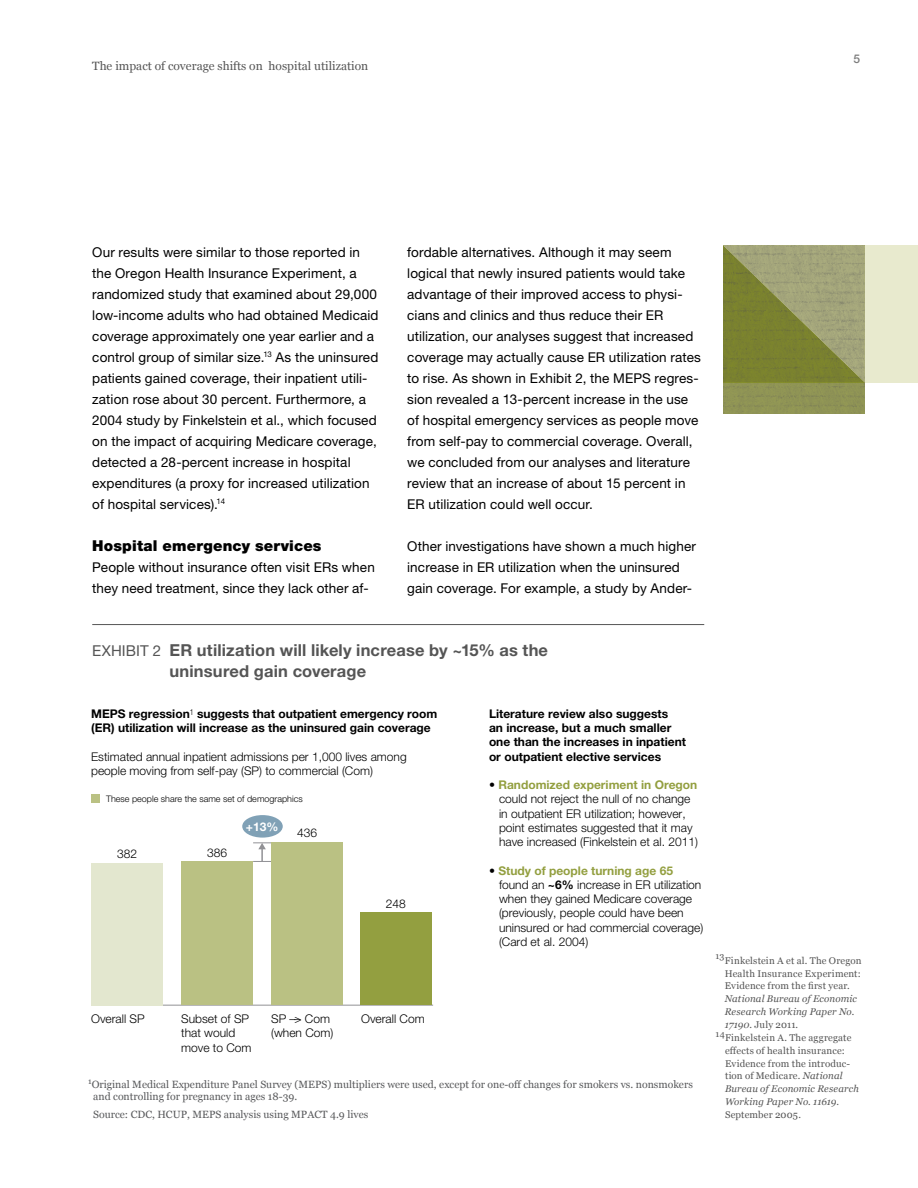
<style>
.page{position:relative;width:918px;height:1188px;background:#fff}
.page>*{position:absolute;margin:0;border:0;box-sizing:border-box;transform-origin:0 0}
.t1{font:700 16.5px/21px "Helvetica Neue";letter-spacing:.01em;color:#555}
.t2{font:300 15px "Helvetica Neue";color:#000}
.t3{font:900 15px "Helvetica Neue";letter-spacing:.01em;color:#000}
.t4{font:13.5px/21px "Helvetica Neue";letter-spacing:.01em;color:#000}
.t5{font:300 12px/14.2px "Helvetica Neue LT Std";color:#000}
.t6{font:700 12px/14.2px "Helvetica Neue LT Std";color:#000}
.t7{font:12px "Georgia";color:#555}
.t8{font:700 12px "Helvetica Neue LT Std";color:#fff}
.t9{font:500 12px "Helvetica Neue";color:#7d7d7d}
.t10{font:10.5px/12.8px "Georgia";color:#58595b}
.t11{font:9.75px/12.8px "Georgia";letter-spacing:.02em;color:#555;text-align:justify}
.t12{font:italic 9.75px/12.8px "Georgia";letter-spacing:.015em;color:#555}
.t13{font:300 9px "Helvetica Neue LT Std";color:#000}
.t14{font:9px "Georgia";color:#555}
.s1{font-family:"Helvetica Neue LT Std";font-weight:400;font-size:15px}
.s2{font-weight:700}
.s3{font-weight:700;color:#939f40}
.s4{font-style:normal}
.s5{font-style:italic}
</style>
<div class="page">
<div style="left:723px;top:245px;width:195px;height:137px;background:#e8eace"></div>
<div style="left:723px;top:382px;width:142px;height:31px;background:#8e9355"></div>
<svg style="left:723px;top:245px;width:142px;height:137px"></svg>
<hr style="left:92px;top:624px;width:612px;height:1px;background:#555">
<hr style="left:91px;top:1005px;width:342px;height:1px;background:#919195">
<div style="left:242px;top:815px;width:41px;height:23px;background:#80a1b6;border-radius:50%"></div>
<div style="left:91px;top:794px;width:9px;height:9px;background:#bac183"></div>
<svg style="left:253px;top:843px;width:18px;height:19px"></svg>
<div style="left:360px;top:913px;width:72px;height:92px;background:#939f40"></div>
<div style="left:271px;top:843px;width:72px;height:162px;background:#bac183"></div>
<div style="left:181px;top:861px;width:72px;height:144px;background:#bac183"></div>
<div style="left:91px;top:863px;width:72px;height:142px;background:#e3e7cf"></div>
<p class="t7" style="left:92px;top:57px;width:278px">The impact of coverage shifts on hospital utilization</p>
<p class="t9" style="left:853px;top:52px;width:8px">5</p>
<p class="t4" style="left:92px;top:241px;width:288px">Our results were similar to those reported in the Oregon Health Insurance Experiment, a randomized study that examined about 29,000 low-income adults who had obtained Medicaid coverage approximately one year earlier and a control group of similar size.<sup>13</sup> As the uninsured patients gained coverage, their inpatient utili&shy;zation rose about 30 percent. Furthermore, a 2004 study by Finkelstein et al., which focused on the impact of acquiring Medicare coverage, detected a 28-percent increase in hospital expenditures (a proxy for increased utilization of hospital services).<sup>14</sup></p>
<p class="t3" style="left:92px;top:536px;width:231px">Hospital emergency services</p>
<p class="t4" style="left:92px;top:556px;width:284px">People without insurance often visit ERs when they need treatment, since they lack other af-</p>
<p class="t4" style="left:407px;top:241px;width:295px">fordable alternatives. Although it may seem logical that newly insured patients would take advantage of their improved access to physi&shy;cians and clinics and thus reduce their ER utilization, our analyses suggest that increased coverage may actually cause ER utilization rates to rise. As shown in Exhibit 2, the MEPS regres&shy;sion revealed a 13-percent increase in the use of hospital emergency services as people move from self-pay to commercial coverage. Overall, we concluded from our analyses and literature review that an increase of about 15 percent in ER utilization could well occur.</p>
<p class="t4" style="left:407px;top:535px;width:290px">Other investigations have shown a much higher increase in ER utilization when the uninsured gain coverage. For example, a study by Ander-</p>
<p class="t2" style="left:90px;top:498px;width:489px">The post-reform health system: Meeting the challenges ahead — April 2013</p>
<p class="t2" style="left:90px;top:540px;width:63px">Utilization</p>
<p class="t2" style="left:90px;top:582px;width:86px">Exhibit 2 of 4</p>
<p class="t1" style="left:170px;top:639px;width:380px;text-indent:-77px"><span class="s1">EXHIBIT 2</span> ER utilization will likely increase by ~15% as the uninsured gain coverage</p>
<p class="t6" style="left:489px;top:706px;width:199px">Literature review also suggests<br>an increase, but a much smaller one than the increases in inpatient or outpatient elective services</p>
<p class="t5" style="left:499px;top:777px;width:200px;text-indent:-10px"><span class="s2">•</span> <span class="s3">Randomized experiment in Oregon </span>could not reject the null of no change in outpatient ER utilization; however, point estimates suggested that it may have increased (Finkelstein et al. 2011)</p>
<p class="t5" style="left:499px;top:863px;width:206px;text-indent:-10px"><span class="s2">•</span> <span class="s3">Study of people turning age 65 </span>found an <span class="s2">~6%</span> increase in ER utilization when they gained Medicare coverage (previously, people could have been uninsured or had commercial coverage) (Card et al. 2004)</p>
<p class="t6" style="left:91px;top:706px;width:348px">MEPS regression<sup>1</sup> suggests that outpatient emergency room (ER) utilization will increase as the uninsured gain coverage</p>
<p class="t5" style="left:91px;top:749px;width:317px">Estimated annual inpatient admissions per 1,000 lives among people moving from self-pay (SP) to commercial (Com)</p>
<p class="t13" style="left:106px;top:793px;width:198px">These people share the same set of demographics</p>
<p class="t8" style="left:246px;top:819px;width:34px">+13%</p>
<p class="t5" style="left:297px;top:826px;width:22px">436</p>
<p class="t5" style="left:117px;top:847px;width:22px">382</p>
<p class="t5" style="left:207px;top:845px;width:22px">386</p>
<p class="t5" style="left:386px;top:897px;width:22px">248</p>
<p class="t5" style="left:91px;top:1011px;width:55px">Overall SP</p>
<p class="t5" style="left:181px;top:1011px;width:72px">Subset of SP that would move to Com</p>
<p class="t5" style="left:271px;top:1011px;width:64px">SP ––&gt; Com (when Com)</p>
<p class="t5" style="left:361px;top:1011px;width:65px">Overall Com</p>
<p class="t10" style="left:93px;top:1077px;width:601px;text-indent:-5px"><sup>1</sup>Original Medical Expenditure Panel Survey (MEPS) multipliers were used, except for one-off changes for smokers vs. nonsmokers and controlling for pregnancy in ages 18-39.</p>
<p class="t10" style="left:93px;top:1107px;width:277px">Source: CDC, HCUP, MEPS analysis using MPACT 4.9 lives</p>
<p class="t14" style="left:716px;top:950px;width:11px">13</p>
<p class="t11" style="left:725px;top:954px;width:138px">Finkelstein A et al. The Oregon Health Insurance Experiment:<br>Evidence from the first year.</p>
<p class="t12" style="left:725px;top:992px;width:134px">National Bureau of Economic<br>Research Working Paper No.<br>17190<span class="s4">. July 2011.</span></p>
<p class="t14" style="left:716px;top:1027px;width:11px">14</p>
<p class="t11" style="left:725px;top:1031px;width:135px;text-align:left">Finkelstein A. The aggregate effects of health insurance:<br>Evidence from the introduc&shy;tion of Medicare. <span class="s5">National<br>Bureau of Economic Research<br>Working Paper No. 11619</span>.<br>September 2005.</p>
</div>
